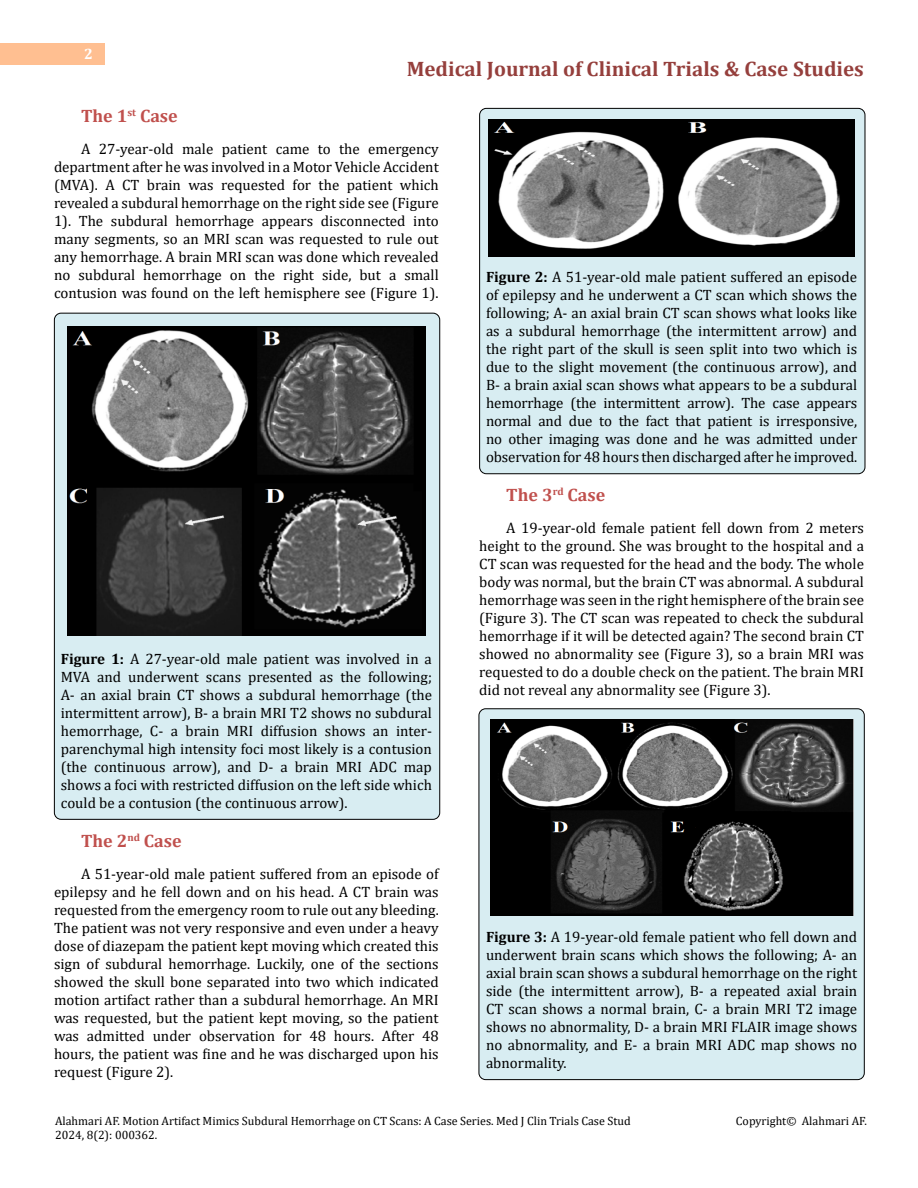
<style>
.page{position:relative;width:918px;height:1188px;background:#fff}
.page>*{position:absolute;margin:0;border:0;box-sizing:border-box;transform-origin:0 0}
.t1{font:700 21px "Cambria";color:#953f3c}
.t2{font:700 18px "Cambria";color:#c0504d}
.t3{font:15px/18px "Cambria";color:#000;text-align:justify}
.t4{font:700 15px "Cambria";color:#fff}
.t5{font:12px/14.4px "Cambria";color:#000}
.s1{font-weight:700}
</style>
<div class="page">
<div style="left:0;top:43px;width:105px;height:21px;background:#ffbf91"></div>
<div style="left:480px;top:108px;width:385px;height:366px;background:#d8edf2;border-radius:7px"></div>
<div style="left:479px;top:108px;width:386px;height:366px;border:1px solid #000;border-radius:7px"></div>
<div style="left:54px;top:313px;width:386px;height:506px;background:#d8edf2;border-radius:7px"></div>
<div style="left:479px;top:709px;width:385px;height:371px;background:#d8edf2;border-radius:7px"></div>
<div style="left:479px;top:708px;width:386px;height:372px;border:1px solid #000;border-radius:7px"></div>
<img style="left:68px;top:327px;width:357px;height:309px">
<img style="left:489px;top:120px;width:365px;height:137px">
<img style="left:490px;top:720px;width:363px;height:196px">
<p class="t4" style="left:84px;top:44px;width:10px">2</p>
<h1 class="t1" style="left:407px;top:54px;width:459px">Medical Journal of Clinical Trials &amp; Case Studies</h1>
<p class="t2" style="left:81px;top:103px;width:98px">The 1<sup>st</sup> Case</p>
<p class="t3" style="left:54px;top:139px;width:386px;text-indent:27px">A 27-year-old male patient came to the emergency department after he was involved in a Motor Vehicle Accident (MVA). A CT brain was requested for the patient which revealed a subdural hemorrhage on the right side see (Figure 1). The subdural hemorrhage appears disconnected into many segments, so an MRI scan was requested to rule out any hemorrhage. A brain MRI scan was done which revealed no subdural hemorrhage on the right side, but a small contusion was found on the left hemisphere see (Figure 1).</p>
<p class="t3" style="left:61px;top:650px;width:373px"><span class="s1">Figure 1:</span> A 27-year-old male patient was involved in a MVA and underwent scans presented as the following; A- an axial brain CT shows a subdural hemorrhage (the intermittent arrow), B- a brain MRI T2 shows no subdural hemorrhage, C- a brain MRI diffusion shows an inter&shy;parenchymal high intensity foci most likely is a contusion (the continuous arrow), and D- a brain MRI ADC map shows a foci with restricted diffusion on the left side which could be a contusion (the continuous arrow).</p>
<p class="t2" style="left:81px;top:828px;width:102px">The 2<sup>nd</sup> Case</p>
<p class="t3" style="left:54px;top:865px;width:386px;text-indent:27px">A 51-year-old male patient suffered from an episode of epilepsy and he fell down and on his head. A CT brain was requested from the emergency room to rule out any bleeding.<br>The patient was not very responsive and even under a heavy dose of diazepam the patient kept moving which created this sign of subdural hemorrhage. Luckily, one of the sections showed the skull bone separated into two which indicated motion artifact rather than a subdural hemorrhage. An MRI was requested, but the patient kept moving, so the patient was admitted under observation for 48 hours. After 48 hours, the patient was fine and he was discharged upon his request (Figure 2).</p>
<p class="t3" style="left:486px;top:268px;width:373px"><span class="s1">Figure 2:</span> A 51-year-old male patient suffered an episode of epilepsy and he underwent a CT scan which shows the following; A- an axial brain CT scan shows what looks like as a subdural hemorrhage (the intermittent arrow) and the right part of the skull is seen split into two which is due to the slight movement (the continuous arrow), and B- a brain axial scan shows what appears to be a subdural hemorrhage (the intermittent arrow). The case appears normal and due to the fact that patient is irresponsive, no other imaging was done and he was admitted under observation for 48 hours then discharged after he improved.</p>
<p class="t2" style="left:506px;top:483px;width:101px">The 3<sup>rd</sup> Case</p>
<p class="t3" style="left:479px;top:519px;width:386px;text-indent:27px">A 19-year-old female patient fell down from 2 meters height to the ground. She was brought to the hospital and a CT scan was requested for the head and the body. The whole body was normal, but the brain CT was abnormal. A subdural hemorrhage was seen in the right hemisphere of the brain see (Figure 3). The CT scan was repeated to check the subdural hemorrhage if it will be detected again? The second brain CT showed no abnormality see (Figure 3), so a brain MRI was requested to do a double check on the patient. The brain MRI did not reveal any abnormality see (Figure 3).</p>
<p class="t3" style="left:486px;top:928px;width:373px"><span class="s1">Figure 3:</span> A 19-year-old female patient who fell down and underwent brain scans which shows the following; A- an axial brain scan shows a subdural hemorrhage on the right side (the intermittent arrow), B- a repeated axial brain CT scan shows a normal brain, C- a brain MRI T2 image shows no abnormality, D- a brain MRI FLAIR image shows no abnormality, and E- a brain MRI ADC map shows no abnormality.</p>
<p class="t5" style="left:55px;top:1114px;width:577px">Alahmari AF. Motion Artifact Mimics Subdural Hemorrhage on CT Scans: A Case Series. Med J Clin Trials Case Stud<br>2024, 8(2): 000362.</p>
<p class="t5" style="left:736px;top:1114px;width:133px">Copyright© Alahmari AF.</p>
</div>
